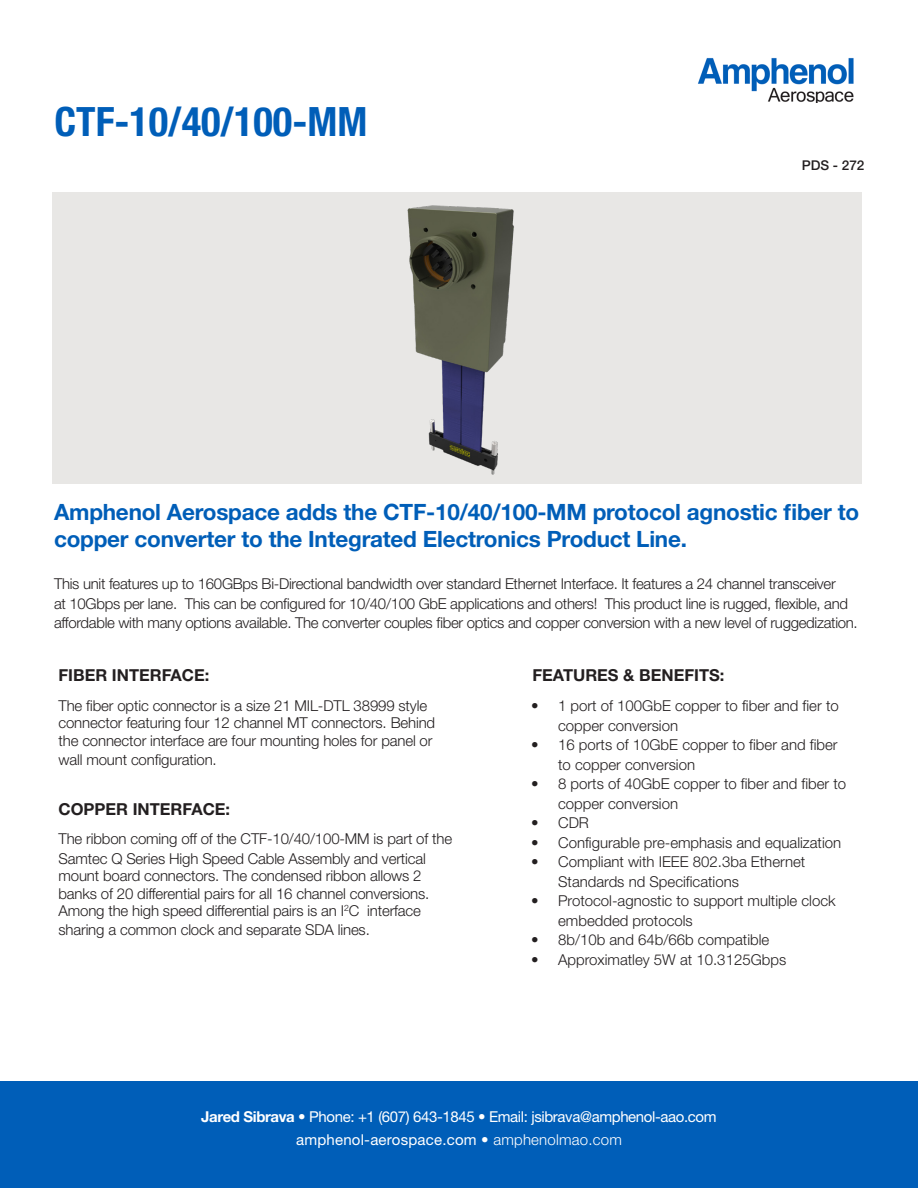
<style>
.page{position:relative;width:918px;height:1188px;background:#fff}
.page>*{position:absolute;margin:0;border:0;box-sizing:border-box;transform-origin:0 0}
.t1{font:700 condensed 40.5px "Helvetica Neue LT Std";color:#005eb8}
.Body_Text{font:700 22.5px/27px "Helvetica Neue LT Std";letter-spacing:-.01em;color:#005eb8}
.t2{font:700 16.5px "Helvetica Neue LT Std";color:#231f20}
.Body_Text-2{font:300 15px/19.5px "Helvetica Neue LT Std";letter-spacing:-.01em;color:#231f20}
.t3{font:15px/22.5px "Helvetica Neue LT Std";letter-spacing:-.025em;color:#fff;text-align:center}
.t4{font:500 13.5px "Helvetica Neue LT Std";color:#231f20}
.s1{font-weight:700}
.s2{font-weight:300}
</style>
<div class="page">
<div style="left:0;top:1082px;width:918px;height:106px;background:#005eb8"></div>
<img style="left:698px;top:57px;width:156px;height:45px">
<div style="left:52px;top:192px;width:810px;height:292px;background:#e8e7e5"></div>
<img style="left:407px;top:205px;width:107px;height:270px">
<p class="t1" style="left:54px;top:97px;width:314px">CTF-10/40/100-MM</p>
<p class="t4" style="left:802px;top:157px;width:64px">PDS - 272</p>
<p class="Body_Text" style="left:54px;top:498px;width:807px">Amphenol Aerospace adds the CTF-10/40/100-MM protocol agnostic fiber to copper converter to the Integrated Electronics Product Line.</p>
<p class="Body_Text-2" style="left:54px;top:574px;width:805px">This unit features up to 160GBps Bi-Directional bandwidth over standard Ethernet Interface. It features a 24 channel transceiver<br>at 10Gbps per lane. This can be configured for 10/40/100 GbE applications and others! This product line is rugged, flexible, and affordable with many options available. The converter couples fiber optics and copper conversion with a new level of ruggedization.</p>
<p class="t2" style="left:58px;top:664px;width:152px">FIBER INTERFACE:</p>
<p class="Body_Text-2" style="left:58px;top:697px;width:378px;line-height:17.2px">The fiber optic connector is a size 21 MIL-DTL 38999 style connector featuring four 12 channel MT connectors. Behind the connector interface are four mounting holes for panel or</p>
<p class="Body_Text-2" style="left:58px;top:750px;width:160px">wall mount configuration.</p>
<p class="t2" style="left:58px;top:799px;width:173px">COPPER INTERFACE:</p>
<p class="Body_Text-2" style="left:58px;top:829px;width:395px">The ribbon coming off of the CTF-10/40/100-MM is part of the</p>
<p class="Body_Text-2" style="left:58px;top:850px;width:372px;line-height:17.2px">Samtec Q Series High Speed Cable Assembly and vertical mount board connectors. The condensed ribbon allows 2 banks of 20 differential pairs for all 16 channel conversions.<br>Among the high speed differential pairs is an I<sup>2</sup>C interface</p>
<p class="Body_Text-2" style="left:58px;top:920px;width:313px">sharing a common clock and separate SDA lines.</p>
<p class="t2" style="left:532px;top:665px;width:193px">FEATURES &amp; BENEFITS:</p>
<p class="Body_Text-2" style="left:558px;top:696px;width:282px;text-indent:-27px">• 1 port of 100GbE copper to fiber and fier to copper conversion</p>
<p class="Body_Text-2" style="left:558px;top:735px;width:281px;text-indent:-27px">• 16 ports of 10GbE copper to fiber and fiber to copper conversion</p>
<p class="Body_Text-2" style="left:558px;top:774px;width:290px;text-indent:-27px">• 8 ports of 40GbE copper to fiber and fiber to copper conversion</p>
<p class="Body_Text-2" style="left:531px;top:813px;width:59px">• CDR</p>
<p class="Body_Text-2" style="left:531px;top:832px;width:312px">• Configurable pre-emphasis and equalization</p>
<p class="Body_Text-2" style="left:558px;top:852px;width:249px;text-indent:-27px">• Compliant with IEEE 802.3ba Ethernet<br>Standards nd Specifications</p>
<p class="Body_Text-2" style="left:558px;top:891px;width:279px;text-indent:-27px">• Protocol-agnostic to support multiple clock embedded protocols</p>
<p class="Body_Text-2" style="left:531px;top:930px;width:240px">• 8b/10b and 64b/66b compatible</p>
<p class="Body_Text-2" style="left:531px;top:949px;width:257px">• Approximatley 5W at 10.3125Gbps</p>
<p class="t3" style="left:201px;top:1106px;width:517px"><span class="s1">Jared Sibrava</span> <span class="s2">•</span> Phone: +1 (607) 643-1845 <span class="s2">•</span> Email: jsibrava@amphenol-aao.com amphenol-aerospace.com <span class="s2">• amphenolmao.com</span></p>
</div>
